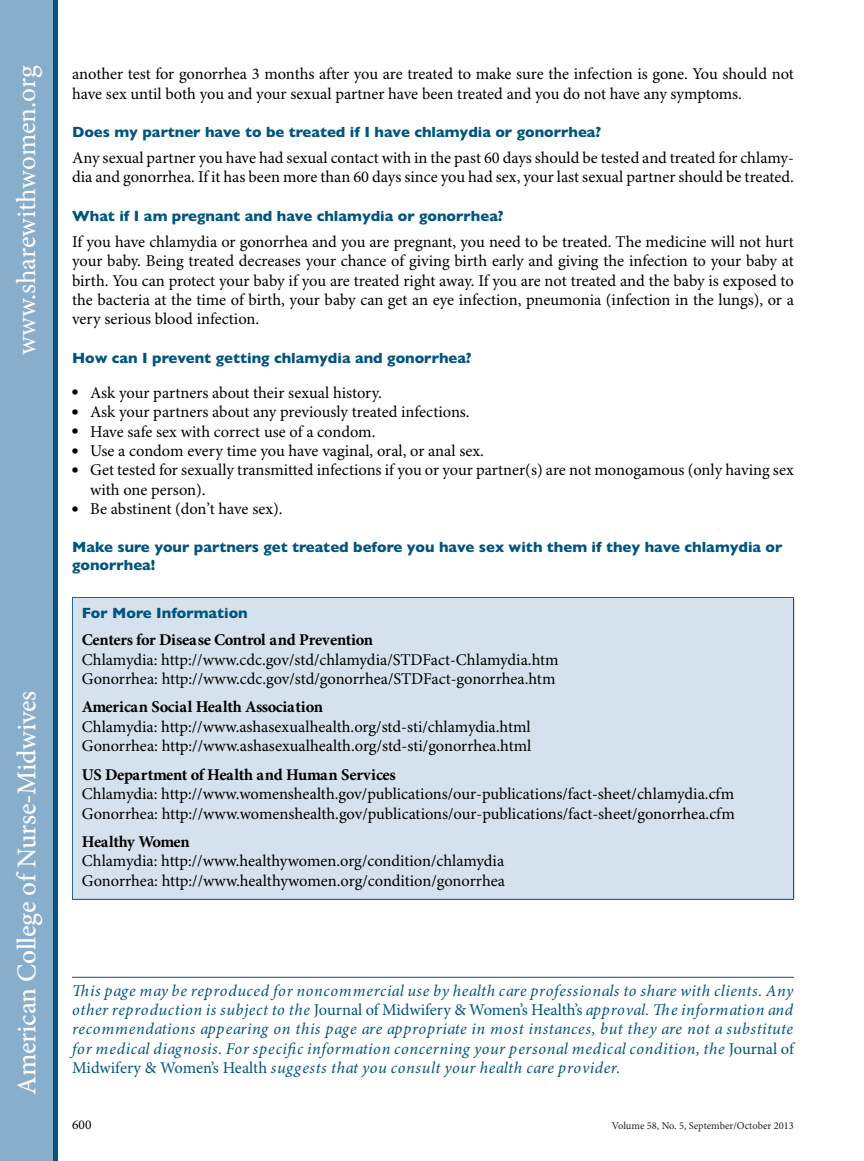
<style>
.page{position:relative;width:864px;height:1161px;background:#fff}
.page>*{position:absolute;margin:0;border:0;box-sizing:border-box;transform-origin:0 0}
.t1{font:500 27.15px "Minion Pro";letter-spacing:-.01em;color:#fff}
.t2{font:27.15px "Minion Pro";color:#fff}
.t3{font:16.5px/19.5px "Minion Pro";letter-spacing:-.005em;color:#000}
.t4{font:700 16.5px "Minion Pro";letter-spacing:-.02em;color:#000}
.t5{font:italic 16.35px/19.5px "Minion Pro";letter-spacing:.035em;color:#005480;text-align:justify}
.t6{font:800 15px/18px "Gill Sans";color:#005480}
.t7{font:13.5px "Minion Pro";color:#000}
.t8{font:10.5px "Minion Pro";color:#231f20}
.s1{font-style:normal;font-size:16.5px}
</style>
<div class="page">
<div style="left:0;top:0;width:54px;height:1161px;background:#88aecb"></div>
<hr style="left:54px;top:0;width:4px;height:1161px;background:#005480">
<hr style="left:72px;top:597px;width:722px;height:1px;background:#005480">
<hr style="left:72px;top:598px;width:1px;height:301px;background:#005480">
<div style="left:73px;top:598px;width:722px;height:301px;background:#d5e1ec"></div>
<hr style="left:793px;top:598px;width:1px;height:301px;background:#005480">
<hr style="left:72px;top:899px;width:722px;height:1px;background:#005480">
<hr style="left:72px;top:977px;width:722px;height:1px;background:#005480">
<h1 class="t2" style="left:15px;top:355px;width:291px;rotate:-90deg">www.sharewithwomen.org</h1>
<p class="t3" style="left:72px;top:66px;width:723px">another test for gonorrhea 3 months after you are treated to make sure the infection is gone. You should not have sex until both you and your sexual partner have been treated and you do not have any symptoms.</p>
<p class="t6" style="left:72px;top:125px;width:531px">Does my partner have to be treated if I have chlamydia or gonorrhea?</p>
<p class="t3" style="left:72px;top:149px;width:723px">Any sexual partner you have had sexual contact with in the past 60 days should be tested and treated for chlamy&shy;dia and gonorrhea. If it has been more than 60 days since you had sex, your last sexual partner should be treated.</p>
<p class="t6" style="left:72px;top:208px;width:433px">What if I am pregnant and have chlamydia or gonorrhea?</p>
<p class="t3" style="left:72px;top:233px;width:723px;text-align:justify">If you have chlamydia or gonorrhea and you are pregnant, you need to be treated. The medicine will not hurt your baby. Being treated decreases your chance of giving birth early and giving the infection to your baby at birth. You can protect your baby if you are treated right away. If you are not treated and the baby is exposed to the bacteria at the time of birth, your baby can get an eye infection, pneumonia (infection in the lungs), or a very serious blood infection.</p>
<p class="t6" style="left:72px;top:350px;width:401px">How can I prevent getting chlamydia and gonorrhea?</p>
<p class="t3" style="left:75px;top:384px;width:308px"><sup>-</sup> Ask your partners about their sexual history.</p>
<p class="t3" style="left:75px;top:404px;width:396px"><sup>-</sup> Ask your partners about any previously treated infections.</p>
<p class="t3" style="left:75px;top:423px;width:302px"><sup>-</sup> Have safe sex with correct use of a condom.</p>
<p class="t3" style="left:75px;top:442px;width:410px"><sup>-</sup> Use a condom every time you have vaginal, oral, or anal sex.</p>
<p class="t3" style="left:90px;top:462px;width:705px;text-indent:-15px"><sup>-</sup> Get tested for sexually transmitted infections if you or your partner(s) are not monogamous (only having sex with one person).</p>
<p class="t3" style="left:75px;top:501px;width:209px"><sup>-</sup> Be abstinent (don’t have sex).</p>
<p class="t6" style="left:72px;top:540px;width:712px">Make sure your partners get treated before you have sex with them if they have chlamydia or gonorrhea!</p>
<p class="t6" style="left:82px;top:606px;width:167px">For More Information</p>
<p class="t4" style="left:82px;top:630px;width:293px">Centers for Disease Control and Prevention</p>
<p class="t3" style="left:82px;top:651px;width:478px">Chlamydia: http://www.cdc.gov/std/chlamydia/STDFact-Chlamydia.htm<br>Gonorrhea: http://www.cdc.gov/std/gonorrhea/STDFact-gonorrhea.htm</p>
<p class="t4" style="left:82px;top:697px;width:243px">American Social Health Association</p>
<p class="t3" style="left:82px;top:718px;width:451px">Chlamydia: http://www.ashasexualhealth.org/std-sti/chlamydia.html<br>Gonorrhea: http://www.ashasexualhealth.org/std-sti/gonorrhea.html</p>
<p class="t4" style="left:82px;top:764px;width:315px">US Department of Health and Human Services</p>
<p class="t3" style="left:82px;top:786px;width:655px">Chlamydia: http://www.womenshealth.gov/publications/our-publications/fact-sheet/chlamydia.cfm<br>Gonorrhea: http://www.womenshealth.gov/publications/our-publications/fact-sheet/gonorrhea.cfm</p>
<p class="t4" style="left:82px;top:832px;width:110px">Healthy Women</p>
<p class="t3" style="left:82px;top:853px;width:425px">Chlamydia: http://www.healthywomen.org/condition/chlamydia<br>Gonorrhea: http://www.healthywomen.org/condition/gonorrhea</p>
<h1 class="t1" style="left:16px;top:1095px;width:406px;rotate:-90deg">American College of Nurse-Midwives</h1>
<p class="t5" style="left:72px;top:982px;width:723px">This page may be reproduced for noncommercial use by health care professionals to share with clients. Any other reproduction is subject to the <span class="s1">Journal of Midwifery &amp; Women’s Health’s</span> approval. The information and recommendations appearing on this page are appropriate in most instances, but they are not a substitute for medical diagnosis. For specific information concerning your personal medical condition, the <span class="s1">Journal of Midwifery &amp; Women’s Health</span> suggests that you consult your health care provider.</p>
<p class="t7" style="left:72px;top:1119px;width:21px">600</p>
<p class="t8" style="left:612px;top:1121px;width:184px">Volume 58, No. 5, September/October 2013</p>
</div>
